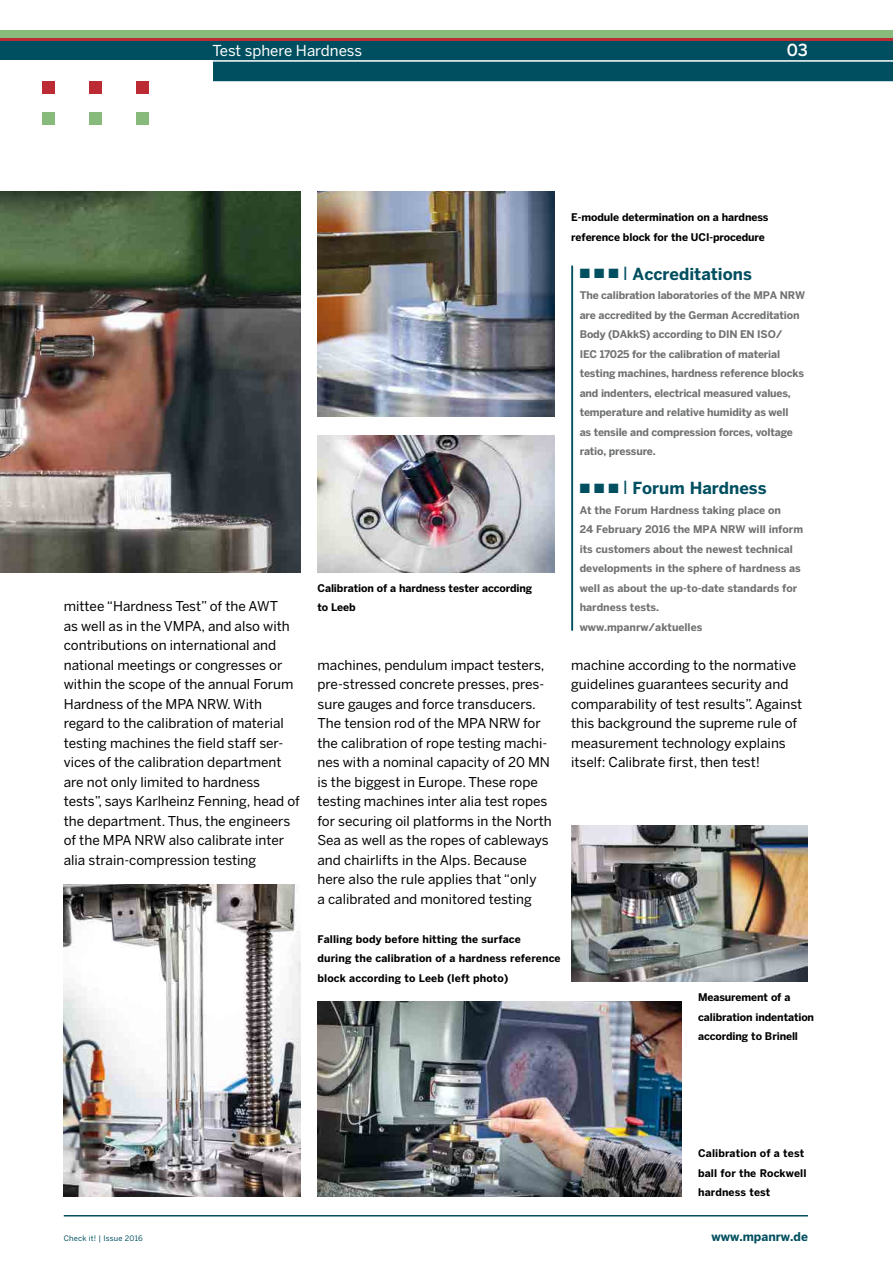
<style>
.page{position:relative;width:893px;height:1263px;background:#fff}
.page>*{position:absolute;margin:0;border:0;box-sizing:border-box;transform-origin:0 0}
.t1{font:700 16.5px "Benton Sans";color:#004f60}
.t2{font:500 16.5px "Benton Sans";color:#fff}
.t3{font:15px "Benton Sans";color:#fff}
.Fließtext_dt{font:13.5px/19.5px "Benton Sans";color:#000}
.t4{font:700 12px "Benton Sans";color:#004f60}
.Kasten_text_dt{font:700 10.5px/19.5px "Benton Sans";letter-spacing:-.015em;color:#707172}
.BU{font:700 10.5px/19.5px "Benton Sans";letter-spacing:-.01em;color:#000}
.BU-2{font:700 10.5px/19.5px "Benton Sans";letter-spacing:.01em;color:#000}
.t5{font:7.5px "Benton Sans";letter-spacing:.025em;color:#004f60}
.s1{font-weight:400;font-size:18px}
</style>
<div class="page">
<hr style="left:64px;top:1215px;width:744px;height:1px;background:#004f60">
<img style="left:571px;top:826px;width:237px;height:156px">
<img style="left:0;top:191px;width:300px;height:381px">
<img style="left:317px;top:191px;width:237px;height:225px">
<img style="left:317px;top:436px;width:237px;height:136px">
<div style="left:0;top:40px;width:893px;height:42px;background:#004f60"></div>
<div style="left:0;top:60px;width:213px;height:44px;background:#fff"></div>
<div style="left:0;top:30px;width:893px;height:8px;background:#87ba7b"></div>
<hr style="left:0;top:38px;width:893px;height:2px;background:#bc2a33">
<div style="left:136px;top:113px;width:13px;height:12px;background:#87ba7b"></div>
<div style="left:89px;top:113px;width:13px;height:12px;background:#87ba7b"></div>
<div style="left:43px;top:113px;width:12px;height:12px;background:#87ba7b"></div>
<div style="left:136px;top:81px;width:13px;height:13px;background:#bc2a33"></div>
<div style="left:89px;top:81px;width:13px;height:13px;background:#bc2a33"></div>
<div style="left:43px;top:81px;width:12px;height:13px;background:#bc2a33"></div>
<hr style="left:0;top:60px;width:893px;height:2px;background:#fff">
<img style="left:64px;top:884px;width:236px;height:312px">
<img style="left:317px;top:1001px;width:364px;height:195px">
<hr style="left:571px;top:266px;width:2px;height:365px;background:#004f60">
<p class="t3" style="left:213px;top:41px;width:151px">Test sphere Hardness</p>
<p class="t2" style="left:787px;top:40px;width:23px">03</p>
<p class="BU" style="left:571px;top:207px;width:199px">E-module determination on a hardness reference block for the UCI-procedure</p>
<p class="t1" style="left:580px;top:264px;width:174px">■ ■ ■ <span class="s1">I</span> Accreditations</p>
<p class="Kasten_text_dt" style="left:580px;top:285px;width:227px">The calibration laboratories of the MPA NRW are accredited by the German Accreditation Body (DAkkS) according to DIN EN ISO/<br>IEC 17025 for the calibration of material testing machines, hardness reference blocks and indenters, electrical measured values, temperature and relative humidity as well<br>as tensile and compression forces, voltage ratio, pressure.</p>
<p class="Fließtext_dt" style="left:64px;top:596px;width:237px">mittee “Hardness Test” of the AWT<br>as well as in the VMPA, and also with contributions on international and national meetings or congresses or within the scope of the annual Forum Hardness of the MPA NRW. With regard to the calibration of material testing machines the field staff ser&shy;vices of the calibration department are not only limited to hardness tests”, says Karlheinz Fenning, head of the department. Thus, the engineers of the MPA NRW also calibrate inter alia strain-compression testing</p>
<p class="BU" style="left:317px;top:578px;width:216px">Calibration of a hardness tester according to Leeb</p>
<p class="Fließtext_dt" style="left:317px;top:655px;width:236px">machines, pendulum impact testers, pre-stressed concrete presses, pres&shy;sure gauges and force transducers.<br>The tension rod of the MPA NRW for the calibration of rope testing machi&shy;nes with a nominal capacity of 20 MN is the biggest in Europe. These rope testing machines inter alia test ropes for securing oil platforms in the North Sea as well as the ropes of cableways and chairlifts in the Alps. Because here also the rule applies that “only<br>a calibrated and monitored testing</p>
<p class="t1" style="left:580px;top:478px;width:188px">■ ■ ■ <span class="s1">I</span> Forum Hardness</p>
<p class="Kasten_text_dt" style="left:580px;top:500px;width:203px">At the Forum Hardness taking place on</p>
<p class="Kasten_text_dt" style="left:580px;top:519px;width:225px">24 February 2016 the MPA NRW will inform its customers about the newest technical developments in the sphere of hardness as well as about the up-to-date standards for hardness tests.</p>
<p class="Kasten_text_dt" style="left:580px;top:617px;width:124px">www.mpanrw/aktuelles</p>
<p class="Fließtext_dt" style="left:571px;top:655px;width:233px">machine according to the normative guidelines guarantees security and comparability of test results”. Against this background the supreme rule of measurement technology explains itself: Calibrate first, then test!</p>
<p class="BU-2" style="left:317px;top:929px;width:245px">Falling body before hitting the surface<br>during the calibration of a hardness reference block according to Leeb (left photo)</p>
<p class="BU" style="left:698px;top:987px;width:118px">Measurement of a calibration indentation according to Brinell</p>
<p class="BU-2" style="left:698px;top:1143px;width:110px">Calibration of a test ball for the Rockwell hardness test</p>
<p class="t5" style="left:64px;top:1234px;width:81px">Check it! | Issue 2016</p>
<p class="t4" style="left:711px;top:1230px;width:98px">www.mpanrw.de</p>
</div>
